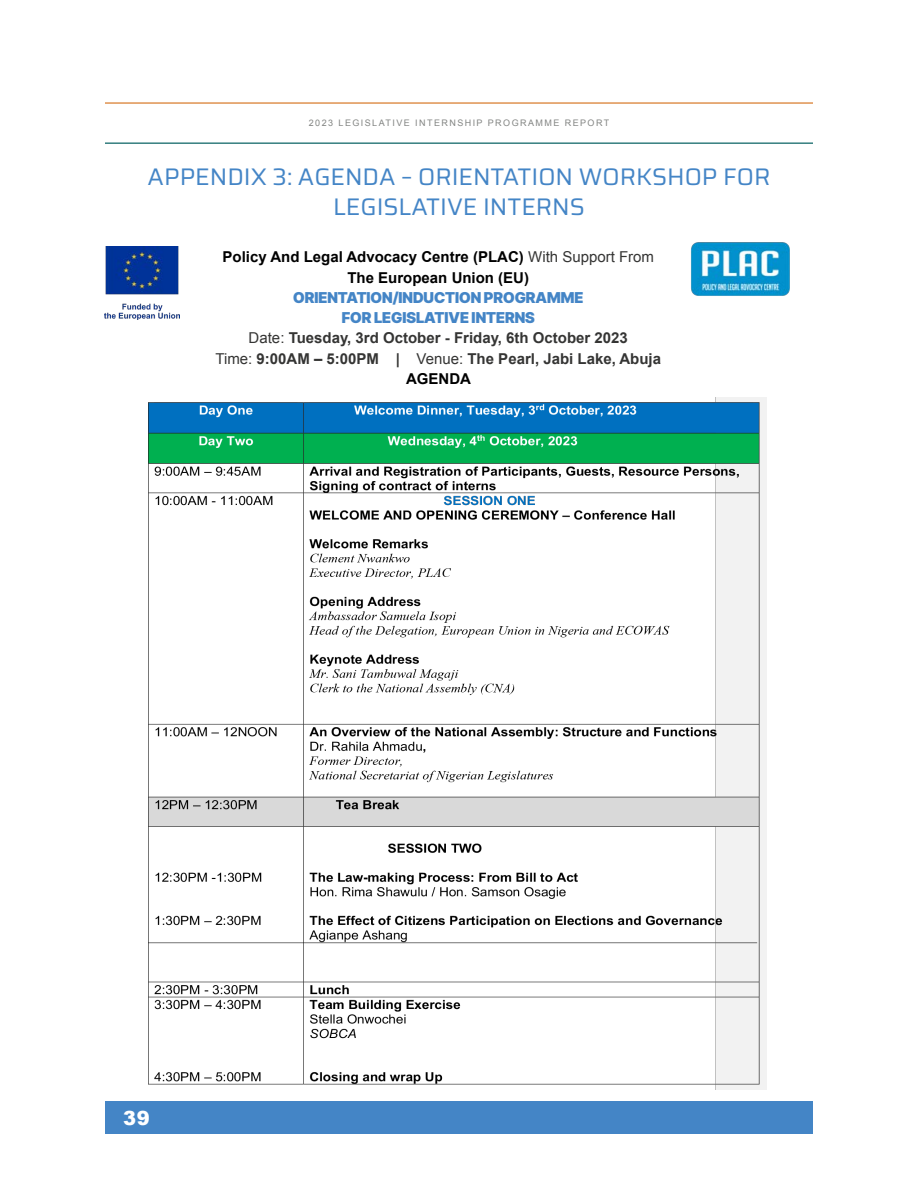
<style>
.page{position:relative;width:918px;height:1188px;background:#fff}
.page>*{position:absolute;margin:0;border:0;box-sizing:border-box;transform-origin:0 0}
.t1{font:100 24px/30px "Saira";color:#4485c6;text-align:center}
.t2{font:900 19.5px "Arial";color:#fff}
.t3{font:700 15px "Arial";color:#353534}
.t4{font:700 15px "Arial";color:#000}
.t5{font:15px "Inter Tight";color:#4485c6}
.t6{font:9px "Arial";letter-spacing:.16em;color:#838583}
.s1{font-weight:400;color:#353534}
.s2{font-weight:400}
</style>
<div class="page">
<hr style="left:105px;top:142px;width:708px;height:2px;background:#347e7f">
<hr style="left:105px;top:102px;width:708px;height:2px;background:#df9250">
<div style="left:105px;top:1102px;width:708px;height:32px;background:#4485c6"></div>
<img style="left:691px;top:242px;width:99px;height:54px">
<img style="left:104px;top:246px;width:75px;height:74px">
<img style="left:149px;top:397px;width:618px;height:693px">
<p class="t6" style="left:309px;top:117px;width:302px">2023 LEGISLATIVE INTERNSHIP PROGRAMME REPORT</p>
<p class="t1" style="left:148px;top:161px;width:624px">APPENDIX 3: AGENDA – ORIENTATION WORKSHOP FOR<br>LEGISLATIVE INTERNS</p>
<p class="t4" style="left:223px;top:247px;width:433px">Policy And Legal Advocacy Centre (PLAC) <span class="s1">With Support From</span></p>
<p class="t4" style="left:347px;top:268px;width:183px">The European Union (EU)</p>
<p class="t5" style="left:293px;top:287px;width:292px">ORIENTATION/INDUCTION PROGRAMME</p>
<p class="t5" style="left:342px;top:307px;width:195px">FOR LEGISLATIVE INTERNS</p>
<p class="t3" style="left:249px;top:328px;width:381px"><span class="s2">Date:</span> Tuesday, 3rd October - Friday, 6th October 2023</p>
<p class="t3" style="left:215px;top:349px;width:447px"><span class="s2">Time:</span> 9:00AM – 5:00PM | <span class="s2">Venue:</span> The Pearl, Jabi Lake, Abuja</p>
<p class="t4" style="left:406px;top:369px;width:66px">AGENDA</p>
<p class="t2" style="left:123px;top:1104px;width:28px">39</p>
</div>
